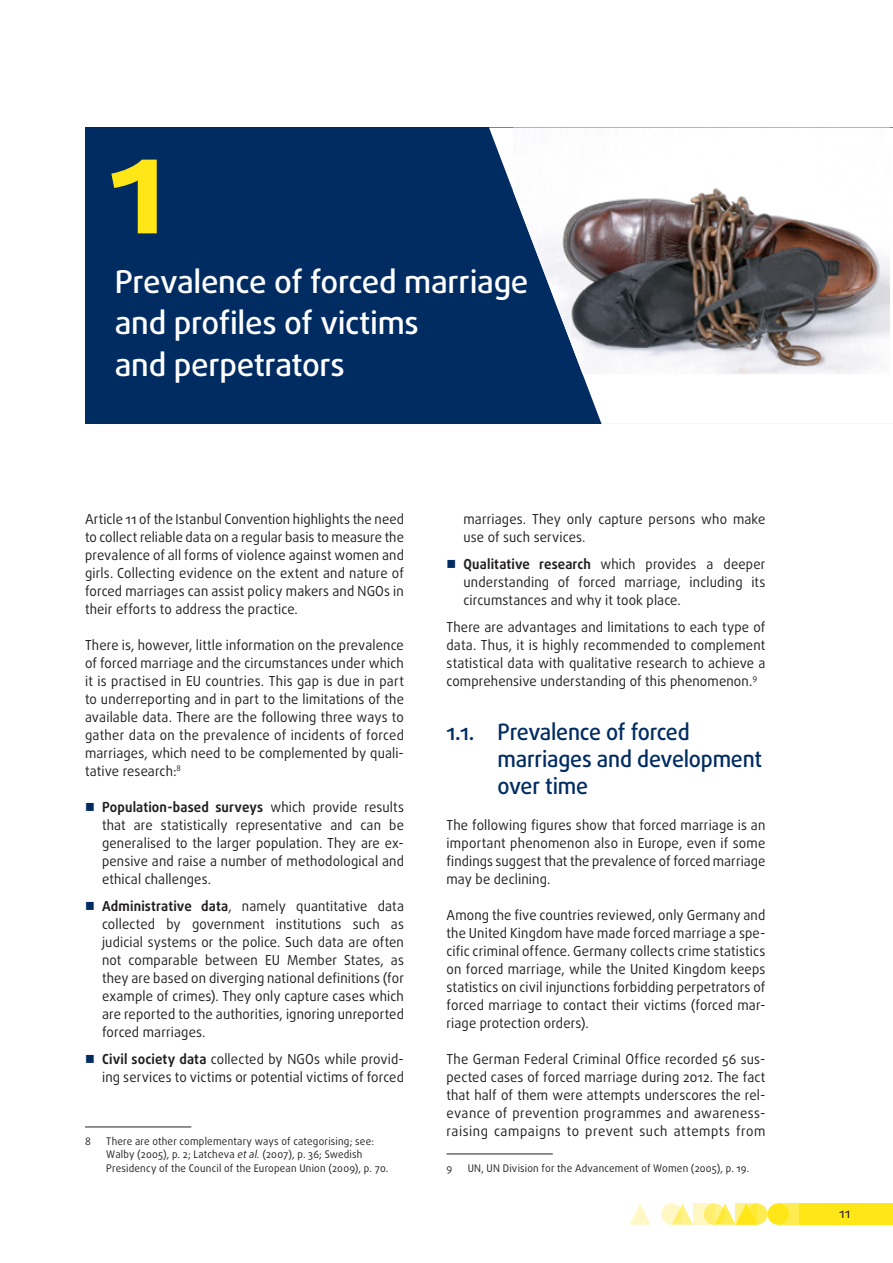
<style>
.page{position:relative;width:893px;height:1263px;background:#fff}
.page>*{position:absolute;margin:0;border:0;box-sizing:border-box;transform-origin:0 0}
.t1{font:700 136.8px "Daxline Pro";color:#ffe616}
.t2{font:500 31.35px/41.4px "Daxline Pro";letter-spacing:-.01em;color:#fff}
.t3{font:500 22.5px/27px "Daxline Pro";letter-spacing:-.01em;color:#002c62;scale:.95 1}
.t4{font:13.8px/18px "Daxline Pro";letter-spacing:.01em;color:#231f20;text-align:justify;scale:.95 1}
.t5{font:13.5px "Daxline Pro";color:#231f20}
.t6{font:10.5px/13.5px "Daxline Pro";letter-spacing:.02em;color:#231f20;scale:.95 1}
.s1{color:#002c62}
.s2{font-weight:700}
.s3{font-style:italic}
.s4{font-family:"Calibri"}
</style>
<div class="page">
<div style="left:746px;top:1203px;width:21px;height:22px;background:#ffec50;border-radius:50%"></div>
<div style="left:778px;top:1203px;width:21px;height:22px;background:#ffec50"></div>
<div style="left:799px;top:1203px;width:94px;height:22px;background:#ffe616"></div>
<svg style="left:675px;top:1203px;width:18px;height:22px"></svg>
<svg style="left:629px;top:1204px;width:22px;height:21px"></svg>
<div style="left:767px;top:1203px;width:22px;height:22px;background:#ffe616;border-radius:50%"></div>
<svg style="left:718px;top:1203px;width:18px;height:22px"></svg>
<svg style="left:704px;top:1203px;width:21px;height:22px"></svg>
<svg style="left:661px;top:1203px;width:21px;height:22px"></svg>
<svg style="left:736px;top:1203px;width:21px;height:22px"></svg>
<svg style="left:693px;top:1203px;width:21px;height:22px"></svg>
<hr style="left:85px;top:1126px;width:106px;height:1px;background:#231f20">
<hr style="left:446px;top:1153px;width:107px;height:1px;background:#231f20">
<div style="left:85px;top:128px;width:808px;height:296px;background:#002c62"></div>
<svg style="left:489px;top:128px;width:404px;height:296px;fill:#fff"></svg>
<img style="left:513px;top:128px;width:377px;height:246px">
<h1 class="t1" style="left:108px;top:93px;width:60px">1</h1>
<h2 class="t2" style="left:115px;top:261px;width:415px">Prevalence of forced marriage and profiles of victims<br>and perpetrators</h2>
<p class="t4" style="left:85px;top:510px;width:337px">Article 11 of the Istanbul Convention highlights the need to collect reliable data on a regular basis to measure the prevalence of all forms of violence against women and girls. Collecting evidence on the extent and nature of forced marriages can assist policy makers and NGOs in their efforts to address the practice.</p>
<p class="t4" style="left:85px;top:636px;width:337px;text-align:left">There is, however, little information on the prevalence of forced marriage and the circumstances under which it is practised in EU countries. This gap is due in part to underreporting and in part to the limitations of the available data. There are the following three ways to gather data on the prevalence of incidents of forced marriages, which need to be complemented by quali&shy;tative research:<sup>8</sup></p>
<p class="t4" style="left:102px;top:798px;width:319px;text-indent:-17px"><span class="s1">■</span> <span class="s2">Population-based surveys</span> which provide results that are statistically representative and can be generalised to the larger population. They are ex&shy;pensive and raise a number of methodological and ethical challenges.</p>
<p class="t4" style="left:102px;top:897px;width:319px;text-indent:-17px"><span class="s1">■</span> <span class="s2">Administrative data</span>, namely quantitative data collected by government institutions such as judicial systems or the police. Such data are often not comparable between EU Member States, as they are based on diverging national definitions (for example of crimes). They only capture cases which are reported to the authorities, ignoring unreported forced marriages.</p>
<p class="t4" style="left:85px;top:1050px;width:337px;text-align:right"><span class="s1">■</span> <span class="s2">Civil society data</span> collected by NGOs while provid&shy;ing services to victims or potential victims of forced</p>
<p class="t6" style="left:85px;top:1134px;width:8px">8</p>
<p class="t6" style="left:106px;top:1134px;width:299px">There are other complementary ways of categorising; see:<br>Walby (2005), p. 2; Latcheva <span class="s3">et al.</span> (2007), p. 36; Swedish<br>Presidency of the Council of the European Union (2009), p. 70<span class="s4">.</span></p>
<p class="t4" style="left:463px;top:510px;width:319px">marriages. They only capture persons who make use of such services.</p>
<p class="t4" style="left:463px;top:555px;width:319px;text-indent:-17px"><span class="s1">■</span> <span class="s2">Qualitative research</span> which provides a deeper understanding of forced marriage, including its circumstances and why it took place.</p>
<p class="t4" style="left:446px;top:618px;width:337px">There are advantages and limitations to each type of data. Thus, it is highly recommended to complement statistical data with qualitative research to achieve a comprehensive understanding of this phenomenon.<sup>9</sup></p>
<h3 class="t3" style="left:497px;top:718px;width:280px;text-indent:-51px">1.1. Prevalence of forced marriages and development over time</h3>
<p class="t4" style="left:446px;top:816px;width:337px">The following figures show that forced marriage is an important phenomenon also in Europe, even if some findings suggest that the prevalence of forced marriage may be declining.</p>
<p class="t4" style="left:446px;top:906px;width:337px">Among the five countries reviewed, only Germany and the United Kingdom have made forced marriage a spe&shy;cific criminal offence. Germany collects crime statistics on forced marriage, while the United Kingdom keeps statistics on civil injunctions forbidding perpetrators of forced marriage to contact their victims (forced mar&shy;riage protection orders).</p>
<p class="t4" style="left:446px;top:1050px;width:337px">The German Federal Criminal Office recorded 56 sus&shy;pected cases of forced marriage during 2012. The fact that half of them were attempts underscores the rel&shy;evance of prevention programmes and awareness&shy;raising campaigns to prevent such attempts from</p>
<p class="t6" style="left:446px;top:1161px;width:8px">9</p>
<p class="t6" style="left:468px;top:1161px;width:298px">UN, UN Division for the Advancement of Women (2005), p. 19.</p>
<p class="t5" style="left:839px;top:1204px;width:13px">11</p>
</div>
